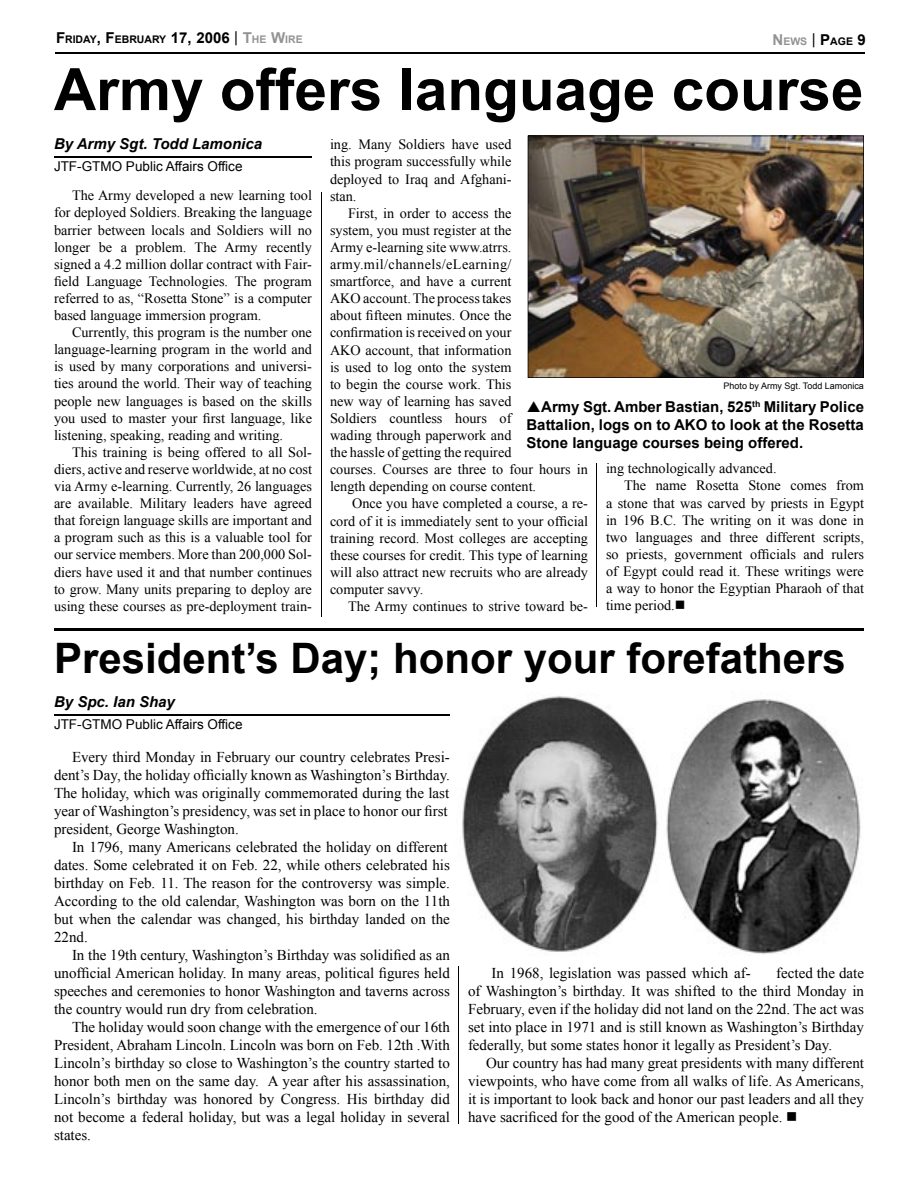
<style>
.page{position:relative;width:918px;height:1188px;background:#fff}
.page>*{position:absolute;margin:0;border:0;box-sizing:border-box;transform-origin:0 0}
.t1{font:700 58.5px "Arial";color:#000}
.t2{font:700 42px "Arial";color:#000}
.t3{font:15px/18px "Times New Roman";color:#000;text-align:justify}
.t4{font:700 15px/18px "Arial";color:#000;text-align:justify}
.t5{font:italic 700 15px "Arial";color:#000}
.t6{font:14.25px/17.1px "Times New Roman";color:#000;text-align:justify}
.t7{font:13.5px "Arial";color:#000}
.t8{font:700 10.5px "Arial";color:#000}
.t9{font:700 10.5px "Arial";color:#939393}
.t10{font:9px "Arial";color:#000}
.s1{font-size:15px}
.s2{font-weight:400;font-size:15px}
.s3{font-size:15px;color:#939393}
.s4{color:#939393}
.s5{font-weight:400;font-size:15px;color:#000}
.s6{font-size:15px;color:#000}
.s7{color:#000}
</style>
<div class="page">
<hr style="left:55px;top:52px;width:810px;height:1px;background:#000">
<img style="left:462px;top:696px;width:399px;height:259px">
<hr style="left:54px;top:714px;width:396px;height:2px;background:#000">
<hr style="left:459px;top:966px;width:1px;height:158px;background:#000">
<hr style="left:54px;top:628px;width:810px;height:3px;background:#000">
<hr style="left:54px;top:156px;width:258px;height:2px;background:#000">
<img style="left:528px;top:136px;width:336px;height:242px">
<hr style="left:321px;top:193px;width:1px;height:424px;background:#000">
<hr style="left:596px;top:464px;width:1px;height:144px;background:#000">
<p class="t8" style="left:56px;top:32px;width:248px"><span class="s1">F</span>RIDAY<span class="s1">, F</span>EBRUARY <span class="s1">17, 2006</span> <span class="s2">|</span> <span class="s3">T</span><span class="s4">HE</span> <span class="s3">W</span><span class="s4">IRE</span></p>
<p class="t9" style="left:773px;top:34px;width:95px"><span class="s1">N</span>EWS <span class="s5">|</span> <span class="s6">P</span><span class="s7">AGE</span> <span class="s6">9</span></p>
<h1 class="t1" style="left:54px;top:51px;width:811px">Army offers language course</h1>
<p class="t5" style="left:54px;top:133px;width:210px">By Army Sgt. Todd Lamonica</p>
<p class="t7" style="left:54px;top:158px;width:190px">JTF-GTMO Public Affairs Office</p>
<p class="t6" style="left:54px;top:187px;width:260px;text-indent:18px">The Army developed a new learning tool for deployed Soldiers. Breaking the language barrier between locals and Soldiers will no longer be a problem. The Army recently signed a 4.2 million dollar contract with Fair&shy;field Language Technologies. The program referred to as, “Rosetta Stone” is a computer based language immersion program.</p>
<p class="t6" style="left:54px;top:324px;width:260px;text-indent:18px">Currently, this program is the number one language-learning program in the world and is used by many corporations and universi&shy;ties around the world. Their way of teaching people new languages is based on the skills you used to master your first language, like listening, speaking, reading and writing.</p>
<p class="t6" style="left:54px;top:443px;width:260px;text-indent:18px">This training is being offered to all Sol&shy;diers, active and reserve worldwide, at no cost via Army e-learning. Currently, 26 languages are available. Military leaders have agreed that foreign language skills are important and a program such as this is a valuable tool for our service members. More than 200,000 Sol&shy;diers have used it and that number continues to grow. Many units preparing to deploy are using these courses as pre-deployment train-</p>
<p class="t6" style="left:330px;top:136px;width:183px">ing. Many Soldiers have used this program successfully while deployed to Iraq and Afghani&shy;stan.</p>
<p class="t6" style="left:330px;top:204px;width:259px;text-align:left;text-indent:18px">First, in order to access the<br>system, you must register at the<br>Army e-learning site www.atrrs. army.mil/channels/eLearning/<br>smartforce, and have a current<br>AKO account. The process takes<br>about fifteen minutes. Once the<br>confirmation is received on your<br>AKO account, that information<br>is used to log onto the system<br>to begin the course work. This<br>new way of learning has saved<br>Soldiers countless hours of<br>wading through paperwork and<br>the hassle of getting the required<br>courses. Courses are three to four hours in length depending on course content.</p>
<p class="t6" style="left:330px;top:495px;width:260px;text-indent:22px">Once you have completed a course, a re&shy;cord of it is immediately sent to your official training record. Most colleges are accepting these courses for credit. This type of learning will also attract new recruits who are already computer savvy.</p>
<p class="t6" style="left:348px;top:598px;width:241px">The Army continues to strive toward be-</p>
<p class="t10" style="left:724px;top:380px;width:142px">Photo by Army Sgt. Todd Lamonica</p>
<p class="t4" style="left:526px;top:398px;width:339px;text-indent:15px">Army Sgt. Amber Bastian, 525<sup>th</sup> Military Police Battalion, logs on to AKO to look at the Rosetta Stone language courses being offered.</p>
<p class="t6" style="left:606px;top:460px;width:172px">ing technologically advanced.</p>
<p class="t6" style="left:624px;top:477px;width:242px">The name Rosetta Stone comes from</p>
<p class="t6" style="left:606px;top:494px;width:260px">a stone that was carved by priests in Egypt</p>
<p class="t6" style="left:606px;top:511px;width:260px">in 196 B.C. The writing on it was done in</p>
<p class="t6" style="left:606px;top:528px;width:259px">two languages and three different scripts,</p>
<p class="t6" style="left:606px;top:545px;width:259px">so priests, government officials and rulers</p>
<p class="t6" style="left:606px;top:562px;width:259px">of Egypt could read it. These writings were</p>
<p class="t6" style="left:606px;top:580px;width:259px">a way to honor the Egyptian Pharaoh of that</p>
<p class="t6" style="left:606px;top:597px;width:81px">time period.■</p>
<h2 class="t2" style="left:54px;top:630px;width:793px">President’s Day; honor your forefathers</h2>
<p class="t5" style="left:54px;top:691px;width:122px">By Spc. Ian Shay</p>
<p class="t7" style="left:54px;top:716px;width:190px">JTF-GTMO Public Affairs Office</p>
<p class="t3" style="left:54px;top:748px;width:397px;text-align:left;text-indent:18px">Every third Monday in February our country celebrates Presi&shy;dent’s Day, the holiday officially known as Washington’s Birthday.<br>The holiday, which was originally commemorated during the last year of Washington’s presidency, was set in place to honor our first president, George Washington.</p>
<p class="t3" style="left:54px;top:838px;width:398px;text-align:left;text-indent:18px">In 1796, many Americans celebrated the holiday on different dates. Some celebrated it on Feb. 22, while others celebrated his birthday on Feb. 11. The reason for the controversy was simple.<br>According to the old calendar, Washington was born on the 11th but when the calendar was changed, his birthday landed on the 22nd.</p>
<p class="t3" style="left:54px;top:946px;width:397px;text-indent:18px">In the 19th century, Washington’s Birthday was solidified as an unofficial American holiday. In many areas, political figures held speeches and ceremonies to honor Washington and taverns across the country would run dry from celebration.</p>
<p class="t3" style="left:54px;top:1018px;width:397px;text-indent:18px">The holiday would soon change with the emergence of our 16th President, Abraham Lincoln. Lincoln was born on Feb. 12th .With Lincoln’s birthday so close to Washington’s the country started to honor both men on the same day. A year after his assassination, Lincoln’s birthday was honored by Congress. His birthday did not become a federal holiday, but was a legal holiday in several states.</p>
<p class="t3" style="left:468px;top:964px;width:398px;text-indent:308px">fected the date of Washington’s birthday. It was shifted to the third Monday in February, even if the holiday did not land on the 22nd. The act was set into place in 1971 and is still known as Washington’s Birthday federally, but some states honor it legally as President’s Day.</p>
<p class="t3" style="left:468px;top:1054px;width:398px;text-indent:18px">Our country has had many great presidents with many different viewpoints, who have come from all walks of life. As Americans, it is important to look back and honor our past leaders and all they have sacrificed for the good of the American people. ■</p>
<p class="t3" style="left:492px;top:964px;width:261px">In 1968, legislation was passed which af-</p>
</div>
